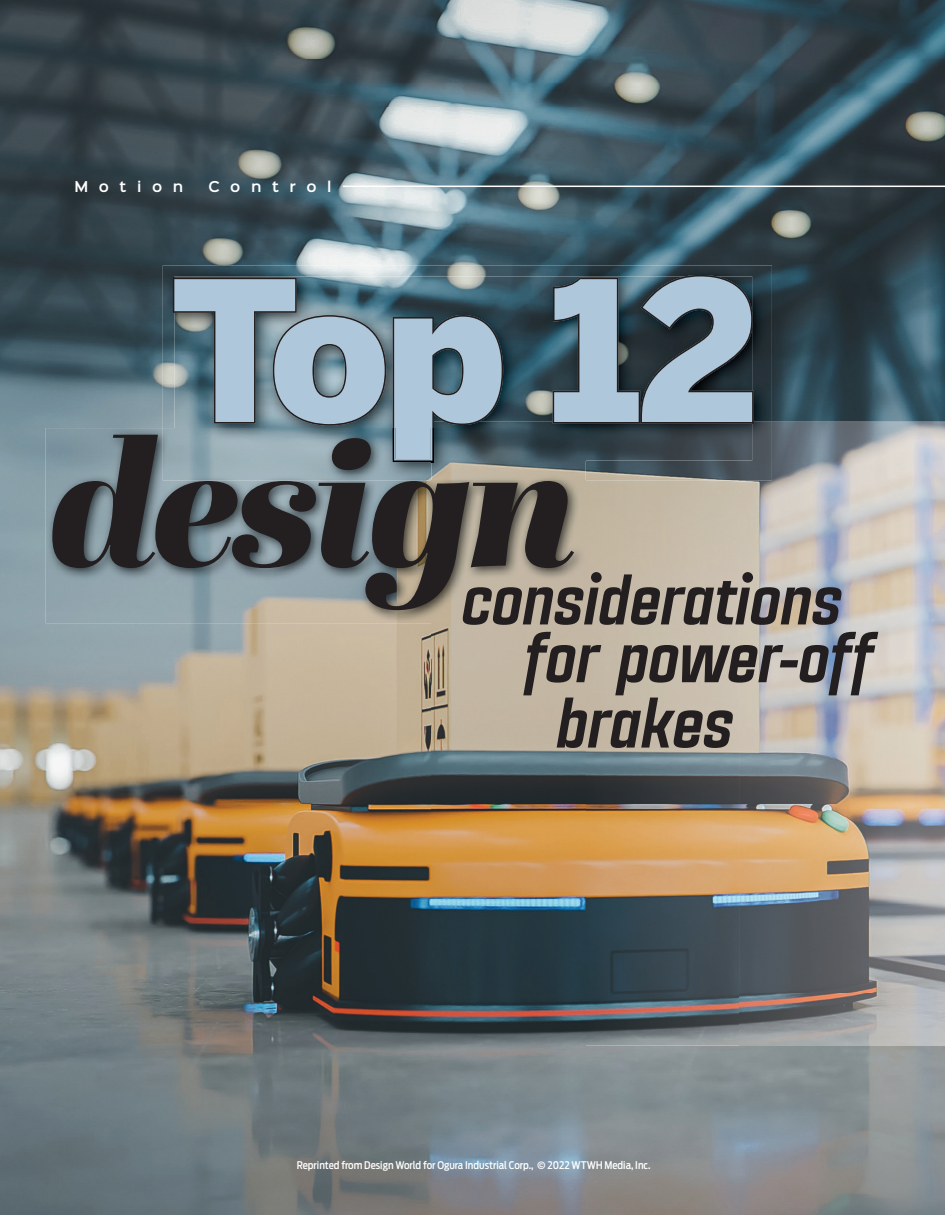
<style>
.page{position:relative;width:945px;height:1215px;background:#fff}
.page>*{position:absolute;margin:0;border:0;box-sizing:border-box;transform-origin:0 0}
.t1{font:900 193.05px "Benton Sans";color:#afc7da}
.t2{font:italic 175.5px "Abril Fatface";letter-spacing:-.03em;color:#231f20}
.t3{font:italic 900 65.85px/123.1px "Citadina";letter-spacing:-.03em;color:#231f20;text-align:center}
.t4{font:600 13.5px "Sinkin Sans 600";letter-spacing:.78em;color:#fff}
.t5{font:500 10.5px "Antenna Cond";color:#fff}
.s1{font-family:"Museo Sans 700";font-weight:400}
</style>
<div class="page">
<img style="left:0;top:0;width:945px;height:1215px">
<img style="left:740px;top:422px;width:205px;height:624px">
<img style="left:586px;top:480px;width:154px;height:566px">
<img style="left:431px;top:462px;width:155px;height:584px">
<img style="left:163px;top:265px;width:609px;height:163px">
<img style="left:586px;top:422px;width:186px;height:58px">
<svg style="left:173px;top:275px;width:581px;height:187px;background:#2f4048"></svg>
<img style="left:46px;top:428px;width:385px;height:195px">
<img style="left:163px;top:428px;width:268px;height:52px">
<img style="left:393px;top:428px;width:193px;height:34px">
<img style="left:174px;top:428px;width:260px;height:33px">
<img style="left:396px;top:428px;width:35px;height:31px">
<hr style="left:343px;top:186px;width:602px;height:1px;background:#fff">
<img style="left:129px;top:37px;width:816px;height:21px">
<img style="left:129px;top:61px;width:816px;height:21px">
<img style="left:129px;top:85px;width:816px;height:21px">
<p class="t4" style="left:75px;top:175px;width:110px">Motion</p>
<p class="t4" style="left:208px;top:175px;width:125px">Control</p>
<h1 class="t1" style="left:171px;top:236px;width:590px">Top 12</h1>
<h2 class="t2" style="left:49px;top:379px;width:530px">design</h2>
<h3 class="t3" style="left:520px;top:595px;width:353px">for power-off</h3>
<h3 class="t3" style="left:458px;top:537px;width:383px">considerations brakes</h3>
<p class="t5" style="left:297px;top:1159px;width:355px">Reprinted from Design World for Ogura Industrial Corp., <span class="s1">©</span> 2022 WTWH Media, Inc.</p>
</div>
